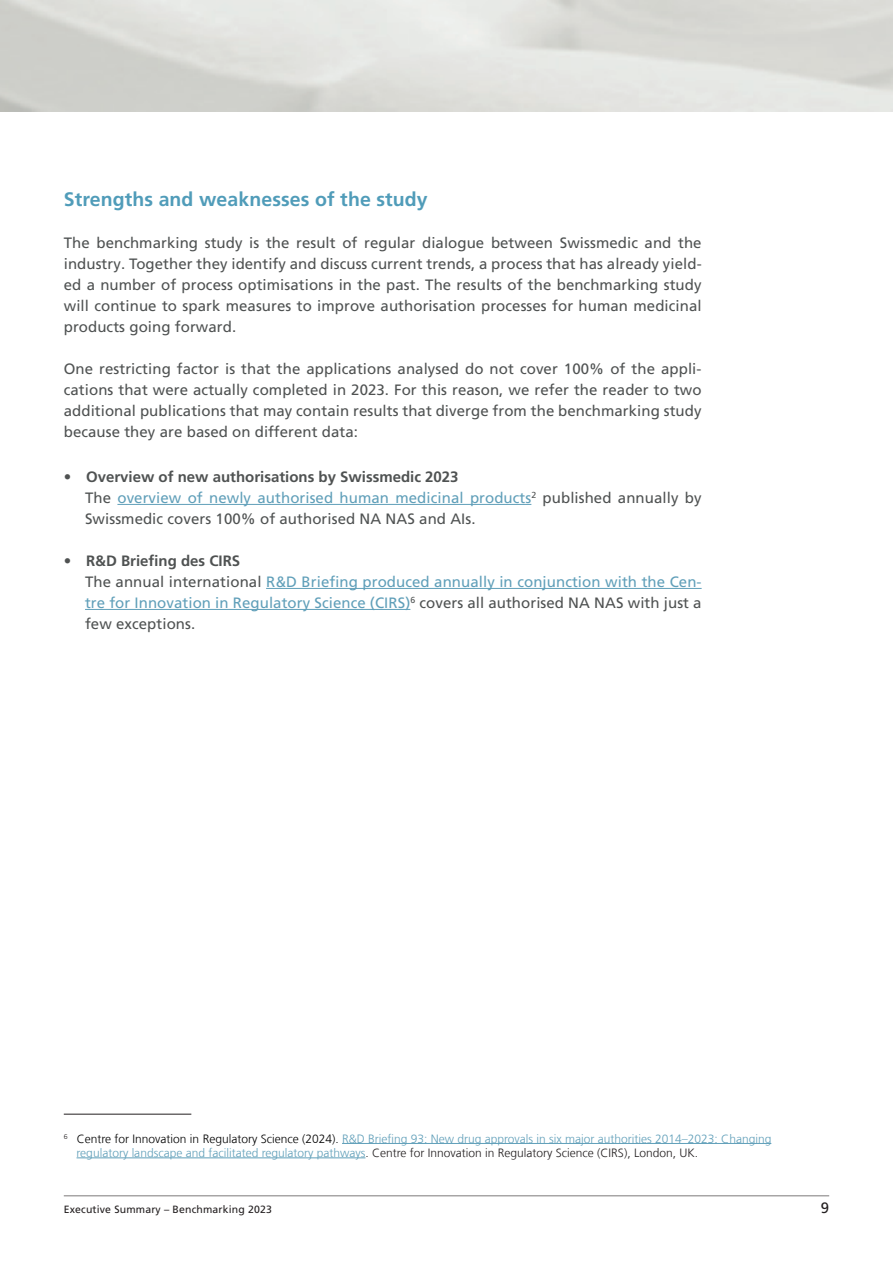
<style>
.page{position:relative;width:893px;height:1263px;background:#fff}
.page>*{position:absolute;margin:0;border:0;box-sizing:border-box;transform-origin:0 0}
.t1{font:700 19.5px "Frutiger LT Com";letter-spacing:.005em;color:#509cb9}
.t2{font:15px/21px "Frutiger LT Com";letter-spacing:.005em;color:#4f5252;text-align:justify}
.t3{font:15px/21px "Frutiger LT Com";letter-spacing:.005em;color:#609fb9}
.t4{font:15px "Frutiger LT Com";color:#231f20}
.t5{font:300 12px/14.4px "Frutiger LT Com";color:#609fb9}
.t6{font:10.5px "Frutiger LT Com";letter-spacing:.015em;color:#231f20}
.s1{font-weight:700}
.s2{color:#609fb9}
.s3{font-weight:700;color:#4f5252}
.s4{color:#4f5252}
.s5{color:#000001}
.s6{color:#231f20}
</style>
<div class="page">
<hr style="left:64px;top:1195px;width:765px;height:1px;background:#231f20">
<hr style="left:342px;top:1143px;width:429px;height:1px;background:#609fb9">
<hr style="left:77px;top:1157px;width:288px;height:1px;background:#609fb9">
<hr style="left:64px;top:1114px;width:127px;height:1px;background:#231f20">
<hr style="left:117px;top:504px;width:414px;height:1px;background:#609fb9">
<hr style="left:266px;top:588px;width:436px;height:1px;background:#609fb9">
<hr style="left:85px;top:609px;width:325px;height:1px;background:#609fb9">
<h1 class="t1" style="left:64px;top:188px;width:365px">Strengths and weaknesses of the study</h1>
<p class="t2" style="left:64px;top:232px;width:639px">The benchmarking study is the result of regular dialogue between Swissmedic and the industry. Together they identify and discuss current trends, a process that has already yield&shy;ed a number of process optimisations in the past. The results of the benchmarking study will continue to spark measures to improve authorisation processes for human medicinal products going forward.</p>
<p class="t2" style="left:64px;top:358px;width:639px">One restricting factor is that the applications analysed do not cover 100% of the appli&shy;cations that were actually completed in 2023. For this reason, we refer the reader to two additional publications that may contain results that diverge from the benchmarking study because they are based on different data:</p>
<p class="t2" style="left:85px;top:467px;width:618px;text-align:left;text-indent:-21px"><span class="s1">• Overview of new authorisations by Swissmedic 2023<br></span>The <span class="s2">overview of newly authorised human medicinal products</span><sup>2</sup> published annually by<br>Swissmedic covers 100% of authorised NA NAS and AIs.</p>
<p class="t3" style="left:85px;top:551px;width:618px;text-indent:-21px"><span class="s3">• R&amp;D Briefing des CIRS<br></span><span class="s4">The annual international</span> R&amp;D Briefing produced annually in conjunction with the Cen&shy;tre for Innovation in Regulatory Science (CIRS)<sup>6</sup> <span class="s4">covers all authorised NA NAS with just a few exceptions.</span></p>
<p class="t5" style="left:77px;top:1131px;width:696px;text-indent:-13px"><sup>6</sup> <span class="s5">Centre for Innovation in Regulatory Science (2024).</span> R&amp;D Briefing 93: New drug approvals in six major authorities 2014–2023: Changing regulatory landscape and facilitated regulatory pathways<span class="s6">. Centre for Innovation in Regulatory Science (CIRS), London, UK.</span></p>
<p class="t6" style="left:64px;top:1203px;width:210px">Executive Summary – Benchmarking 2023</p>
<p class="t4" style="left:821px;top:1199px;width:10px">9</p>
</div>
